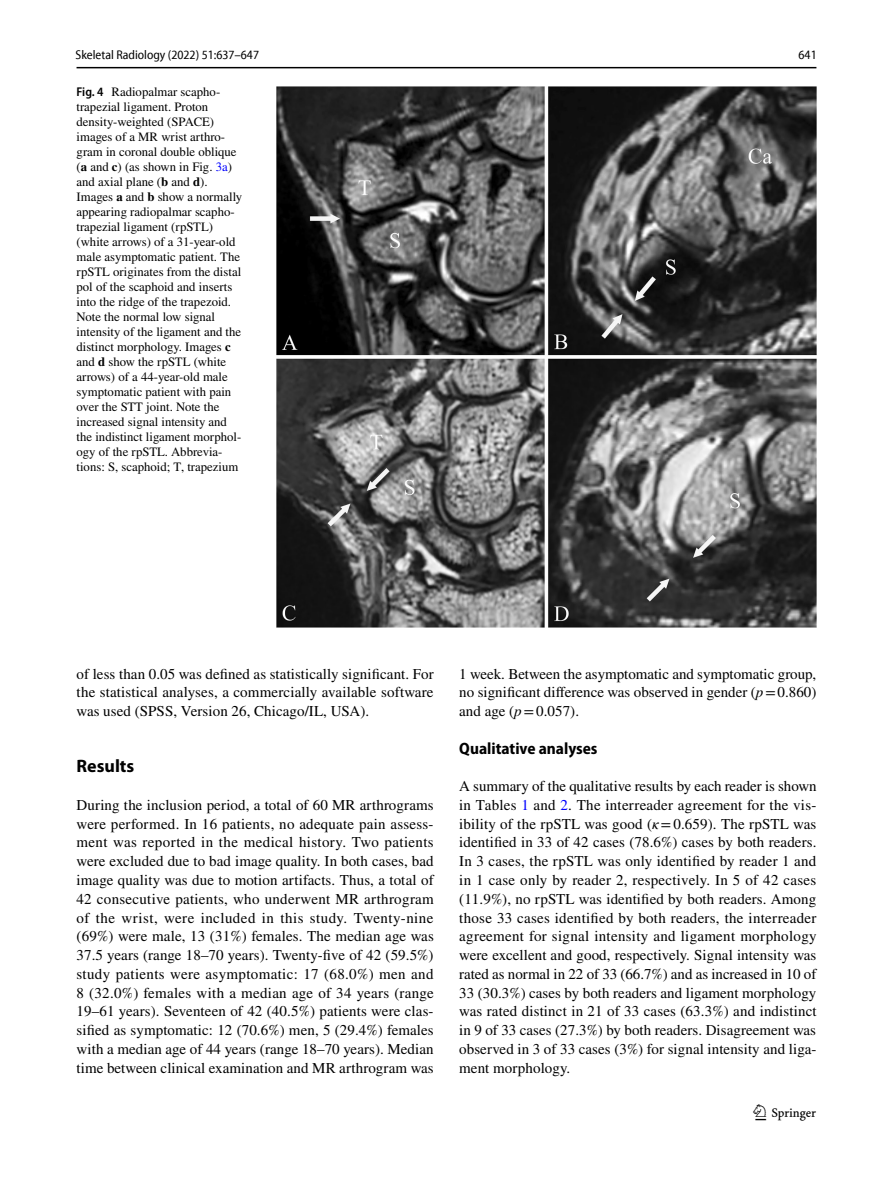
<style>
.page{position:relative;width:893px;height:1187px;background:#fff}
.page>*{position:absolute;margin:0;border:0;box-sizing:border-box;transform-origin:0 0}
.t1{font:22.5px "Springnew Regular 3";color:#000}
.t2{font:700 18px "Myriad Pro";color:#000}
.t3{font:700 semi-condensed 16.5px "Myriad Pro";color:#000}
.t4{font:15px/18.8px "STIX";letter-spacing:.005em;color:#000;text-align:justify}
.t5{font:12.75px/15px "STIX";color:#000}
.t6{font:semi-condensed 12.75px "Myriad Pro Unic";color:#000}
.s1{font-family:"Myriad Pro";font-weight:600;font-stretch:semi-condensed}
.s2{font-weight:700}
.s3{color:#00f}
.s4{font-style:italic}
</style>
<div class="page">
<hr style="left:77px;top:67px;width:739px;height:1px;background:#000">
<img style="left:276px;top:87px;width:540px;height:540px">
<p class="t6" style="left:76px;top:50px;width:185px">Skeletal Radiology (2022) 51:637–647</p>
<p class="t6" style="left:799px;top:50px;width:20px">641</p>
<p class="t5" style="left:77px;top:85px;width:167px"><span class="s1">Fig. 4</span> Radiopalmar scapho&shy;trapezial ligament. Proton density-weighted (SPACE) images of a MR wrist arthro&shy;gram in coronal double oblique (<span class="s2">a</span> and <span class="s2">c</span>) (as shown in Fig. <span class="s3">3a</span>) and axial plane (<span class="s2">b</span> and <span class="s2">d</span>).<br>Images <span class="s2">a</span> and <span class="s2">b</span> show a normally appearing radiopalmar scapho&shy;trapezial ligament (rpSTL) (white arrows) of a 31-year-old male asymptomatic patient. The rpSTL originates from the distal pol of the scaphoid and inserts into the ridge of the trapezoid.<br>Note the normal low signal intensity of the ligament and the distinct morphology. Images <span class="s2">c </span>and <span class="s2">d</span> show the rpSTL (white arrows) of a 44-year-old male symptomatic patient with pain over the STT joint. Note the increased signal intensity and the indistinct ligament morphol&shy;ogy of the rpSTL. Abbrevia&shy;tions: S, scaphoid; T, trapezium</p>
<p class="t4" style="left:77px;top:665px;width:359px">of less than 0.05 was defined as statistically significant. For the statistical analyses, a commercially available software was used (SPSS, Version 26, Chicago/IL, USA).</p>
<p class="t2" style="left:77px;top:754px;width:59px">Results</p>
<p class="t4" style="left:77px;top:796px;width:359px">During the inclusion period, a total of 60 MR arthrograms were performed. In 16 patients, no adequate pain assess&shy;ment was reported in the medical history. Two patients were excluded due to bad image quality. In both cases, bad image quality was due to motion artifacts. Thus, a total of 42 consecutive patients, who underwent MR arthrogram of the wrist, were included in this study. Twenty-nine (69%) were male, 13 (31%) females. The median age was 37.5 years (range 18–70 years). Twenty-five of 42 (59.5%) study patients were asymptomatic: 17 (68.0%) men and 8 (32.0%) females with a median age of 34 years (range 19–61 years). Seventeen of 42 (40.5%) patients were clas&shy;sified as symptomatic: 12 (70.6%) men, 5 (29.4%) females with a median age of 44 years (range 18–70 years). Median time between clinical examination and MR arthrogram was</p>
<p class="t4" style="left:459px;top:665px;width:359px">1 week. Between the asymptomatic and symptomatic group, no significant difference was observed in gender (<span class="s4">p</span>=0.860) and age (<span class="s4">p</span>=0.057).</p>
<p class="t3" style="left:459px;top:738px;width:140px">Qualitative analyses</p>
<p class="t4" style="left:459px;top:777px;width:359px">A summary of the qualitative results by each reader is shown in Tables <span class="s3">1</span> and <span class="s3">2</span>. The interreader agreement for the vis&shy;ibility of the rpSTL was good (<span class="s4">κ</span>=0.659). The rpSTL was identified in 33 of 42 cases (78.6%) cases by both readers.<br>In 3 cases, the rpSTL was only identified by reader 1 and in 1 case only by reader 2, respectively. In 5 of 42 cases (11.9%), no rpSTL was identified by both readers. Among those 33 cases identified by both readers, the interreader agreement for signal intensity and ligament morphology were excellent and good, respectively. Signal intensity was rated as normal in 22 of 33 (66.7%) and as increased in 10 of 33 (30.3%) cases by both readers and ligament morphology was rated distinct in 21 of 33 cases (63.3%) and indistinct in 9 of 33 cases (27.3%) by both readers. Disagreement was observed in 3 of 33 cases (3%) for signal intensity and liga&shy;ment morphology.</p>
<h1 class="t1" style="left:755px;top:1104px;width:62px">1 3</h1>
</div>
